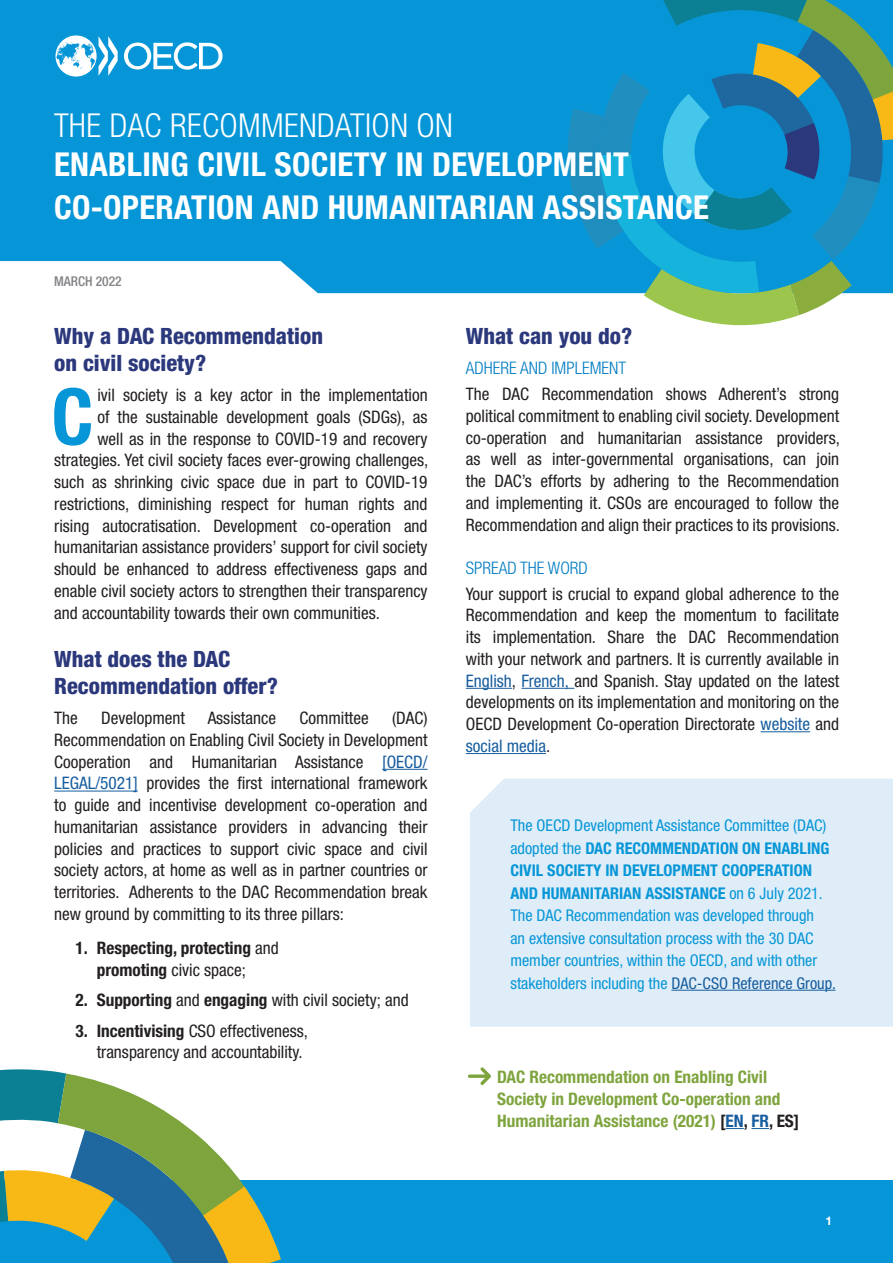
<style>
.page{position:relative;width:893px;height:1263px;background:#fff}
.page>*{position:absolute;margin:0;border:0;box-sizing:border-box;transform-origin:0 0}
.body_copy{font:700 condensed 78.15px "Helvetica Neue LT Std";color:#0696d7}
.t1{font:700 condensed 33px/41px "Helvetica Neue LT Std";letter-spacing:.01em;color:#fff}
.blue_subhead{font:800 condensed 22.5px/27px "Helvetica Neue LT Std";color:#2b387b}
.body_copy-2{font:condensed 17.25px/21.8px "Helvetica Neue LT Std";color:#231f20;text-align:justify}
.body_copy-3{font:700 condensed 17.25px/21.8px "Helvetica Neue LT Std";color:#7ea43e}
.t2{font:700 condensed 17.25px/21.8px "Helvetica Neue LT Std";color:#231f20}
.body_copy-4{font:300 condensed 17.25px "Helvetica Neue LT Std";color:#007cc2}
.body_copy-5{font:condensed 16.2px/22.5px "Helvetica Neue LT Std";color:#0696d7}
.t3{font:500 condensed 13.5px "Helvetica Neue LT Std";color:#808285}
.t4{font:700 12px "Helvetica Neue LT Std";color:#fff}
.s1{font-weight:300}
.s2{color:#175d9e}
.s3{font-weight:400}
.s4{font-weight:700}
.s5{color:#231f20}
</style>
<div class="page">
<div style="left:0;top:1180px;width:893px;height:83px;background:#0696d7"></div>
<div style="left:470px;top:779px;width:423px;height:248px;background:#dfedf8"></div>
<hr style="left:671px;top:990px;width:164px;height:1px;background:#175d9e">
<div style="left:0;top:0;width:568px;height:293px;background:#0696d7"></div>
<hr style="left:382px;top:769px;width:46px;height:1px;background:#175d9e">
<hr style="left:54px;top:791px;width:84px;height:1px;background:#175d9e">
<hr style="left:466px;top:688px;width:46px;height:1px;background:#175d9e">
<hr style="left:521px;top:688px;width:53px;height:1px;background:#175d9e">
<hr style="left:761px;top:731px;width:49px;height:1px;background:#175d9e">
<hr style="left:466px;top:753px;width:80px;height:1px;background:#175d9e">
<svg style="left:568px;top:0;width:325px;height:326px;background:#2e9cbd"></svg>
<svg style="left:124px;top:42px;width:99px;height:28px"></svg>
<svg style="left:56px;top:35px;width:62px;height:42px"></svg>
<svg style="left:726px;top:1128px;width:18px;height:1px"></svg>
<svg style="left:751px;top:1128px;width:18px;height:1px"></svg>
<svg style="left:0;top:1067px;width:491px;height:196px"></svg>
<p class="t1" style="left:54px;top:104px;width:657px"><span class="s1">THE DAC RECOMMENDATION ON<br></span>ENABLING CIVIL SOCIETY IN DEVELOPMENT<br>CO-OPERATION AND HUMANITARIAN ASSISTANCE</p>
<p class="t3" style="left:54px;top:274px;width:69px">MARCH 2022</p>
<p class="blue_subhead" style="left:54px;top:322px;width:270px">Why a DAC Recommendation on civil society?</p>
<p class="body_copy" style="left:51px;top:369px;width:43px">C</p>
<p class="body_copy-2" style="left:97px;top:384px;width:332px">ivil society is a key actor in the implementation</p>
<p class="body_copy-2" style="left:97px;top:406px;width:332px">of the sustainable development goals (SDGs), as</p>
<p class="body_copy-2" style="left:97px;top:427px;width:332px">well as in the response to COVID-19 and recovery</p>
<p class="body_copy-2" style="left:54px;top:449px;width:375px">strategies. Yet civil society faces ever-growing challenges,</p>
<p class="body_copy-2" style="left:54px;top:471px;width:375px">such as shrinking civic space due in part to COVID-19</p>
<p class="body_copy-2" style="left:54px;top:493px;width:375px">restrictions, diminishing respect for human rights and</p>
<p class="body_copy-2" style="left:54px;top:514px;width:375px">rising autocratisation. Development co-operation and</p>
<p class="body_copy-2" style="left:54px;top:536px;width:375px">humanitarian assistance providers’ support for civil society</p>
<p class="body_copy-2" style="left:54px;top:558px;width:375px">should be enhanced to address effectiveness gaps and</p>
<p class="body_copy-2" style="left:54px;top:580px;width:375px">enable civil society actors to strengthen their transparency</p>
<p class="body_copy-2" style="left:54px;top:601px;width:327px">and accountability towards their own communities.</p>
<p class="blue_subhead" style="left:54px;top:645px;width:225px">What does the DAC<br>Recommendation offer?</p>
<p class="body_copy-2" style="left:54px;top:707px;width:25px">The</p>
<p class="body_copy-2" style="left:101px;top:707px;width:85px">Development</p>
<p class="body_copy-2" style="left:208px;top:707px;width:70px">Assistance</p>
<p class="body_copy-2" style="left:299px;top:707px;width:71px">Committee</p>
<p class="body_copy-2" style="left:54px;top:707px;width:375px;text-indent:338px">(DAC)<br>Recommendation on Enabling Civil Society in Development Cooperation and Humanitarian Assistance <span class="s2">[OECD/ LEGAL/5021]</span> provides the first international framework to guide and incentivise development co-operation and humanitarian assistance providers in advancing their policies and practices to support civic space and civil society actors, at home as well as in partner countries or territories. Adherents to the DAC Recommendation break new ground by committing to its three pillars:</p>
<p class="t2" style="left:97px;top:937px;width:183px;text-indent:-21px">1. Respecting, protecting <span class="s3">and </span>promoting <span class="s3">civic space;</span></p>
<p class="body_copy-2" style="left:75px;top:989px;width:335px"><span class="s4">2. Supporting</span> and <span class="s4">engaging</span> with civil society; and</p>
<p class="body_copy-2" style="left:97px;top:1019px;width:213px;text-indent:-21px"><span class="s4">3. Incentivising</span> CSO effectiveness, transparency and accountability.</p>
<p class="blue_subhead" style="left:466px;top:322px;width:168px">What can you do?</p>
<p class="body_copy-4" style="left:466px;top:358px;width:162px">ADHERE AND IMPLEMENT</p>
<p class="body_copy-2" style="left:466px;top:383px;width:376px">The DAC Recommendation shows Adherent’s strong political commitment to enabling civil society. Development co-operation and humanitarian assistance providers, as well as inter-governmental organisations, can join the DAC’s efforts by adhering to the Recommendation and implementing it. CSOs are encouraged to follow the Recommendation and align their practices to its provisions.</p>
<p class="body_copy-4" style="left:466px;top:557px;width:123px">SPREAD THE WORD</p>
<p class="body_copy-2" style="left:466px;top:582px;width:375px">Your support is crucial to expand global adherence to the Recommendation and keep the momentum to facilitate its implementation. Share the DAC Recommendation with your network and partners. It is currently available in <span class="s2">English</span>, <span class="s2">French,</span> and Spanish. Stay updated on the latest developments on its implementation and monitoring on the OECD Development Co-operation Directorate <span class="s2">website</span> and <span class="s2">social media</span>.</p>
<p class="body_copy-5" style="left:510px;top:814px;width:327px">The OECD Development Assistance Committee (DAC) adopted the <span class="s4">DAC RECOMMENDATION ON ENABLING CIVIL SOCIETY IN DEVELOPMENT COOPERATION AND HUMANITARIAN ASSISTANCE</span> on 6 July 2021.<br>The DAC Recommendation was developed through<br>an extensive consultation process with the 30 DAC member countries, within the OECD, and with other stakeholders including the <span class="s2">DAC-CSO Reference Group.</span></p>
<p class="body_copy-3" style="left:497px;top:1066px;width:304px">DAC Recommendation on Enabling Civil<br>Society in Development Co-operation and<br>Humanitarian Assistance (2021) <span class="s5">[</span><span class="s2">EN</span><span class="s5">,</span> <span class="s2">FR</span><span class="s5">, ES]</span></p>
<p class="t4" style="left:825px;top:1213px;width:8px">1</p>
</div>
